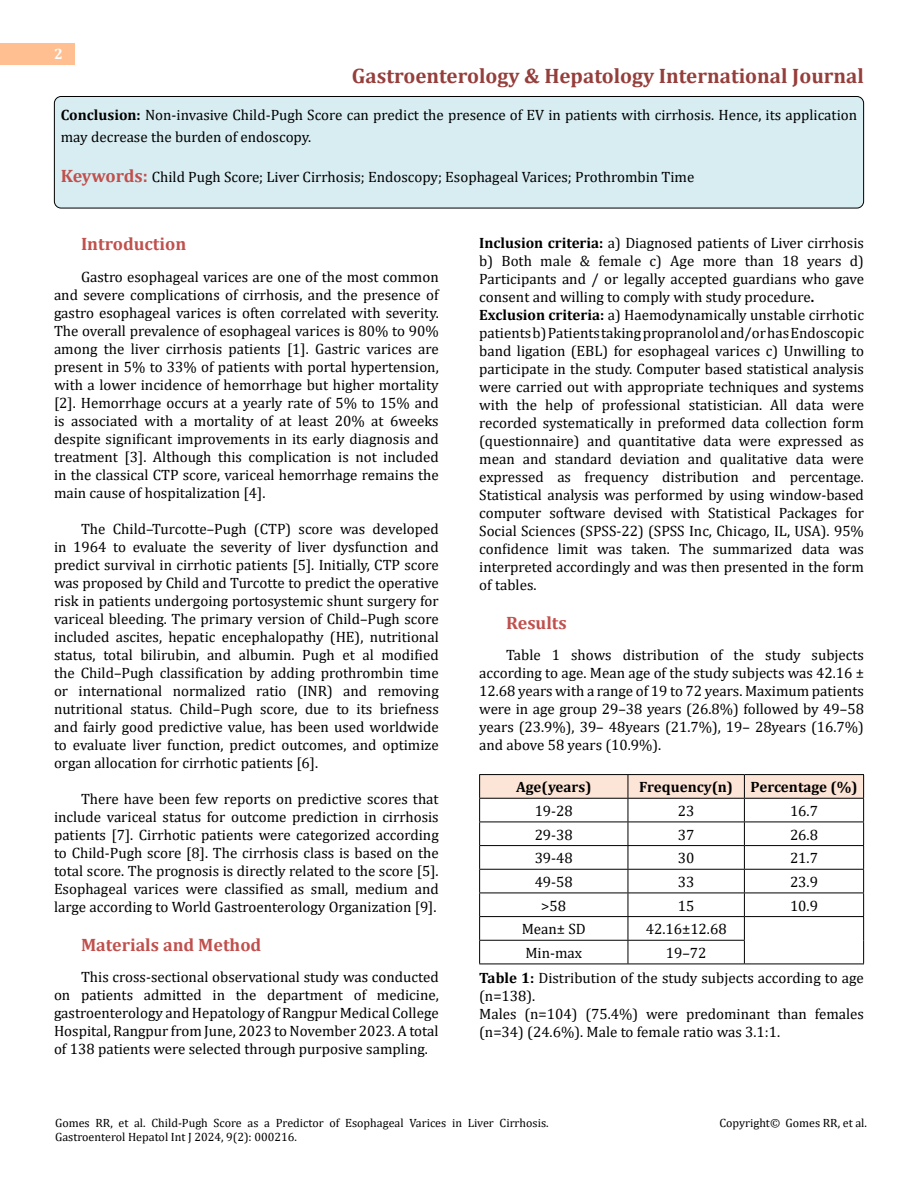
<style>
.page{position:relative;width:918px;height:1188px;background:#fff}
.page>*{position:absolute;margin:0;border:0;box-sizing:border-box;transform-origin:0 0}
.t1{font:700 21px "Cambria";color:#953f3c}
.t2{font:700 18px "Cambria";color:#c0504d}
.t3{font:15px/18px "Cambria";color:#000;text-align:justify}
.t4{font:700 15px "Cambria";color:#000}
.t5{font:700 15px "Cambria";color:#fff}
.t6{font:12px/14.4px "Cambria";color:#000}
.s1{font-weight:700}
.s2{font-weight:700;font-size:18px;color:#c0504d}
</style>
<div class="page">
<div style="left:0;top:43px;width:75px;height:21px;background:#ffbf91"></div>
<hr style="left:479px;top:774px;width:149px;height:1px;background:#000">
<hr style="left:628px;top:774px;width:116px;height:1px;background:#000">
<hr style="left:744px;top:774px;width:120px;height:1px;background:#000">
<hr style="left:479px;top:964px;width:149px;height:1px;background:#000">
<hr style="left:628px;top:964px;width:116px;height:1px;background:#000">
<hr style="left:744px;top:964px;width:120px;height:1px;background:#000">
<svg style="left:479px;top:775px;width:385px;height:189px"></svg>
<div style="left:54px;top:96px;width:810px;height:112px;background:#d8edf2;border-radius:7px"></div>
<div style="left:54px;top:96px;width:810px;height:112px;border:1px solid #000;border-radius:7px"></div>
<p class="t5" style="left:54px;top:44px;width:10px">2</p>
<h1 class="t1" style="left:352px;top:61px;width:514px">Gastroenterology &amp; Hepatology International Journal</h1>
<p class="t3" style="left:61px;top:103px;width:798px;line-height:22.5px"><span class="s1">Conclusion:</span> Non-invasive Child-Pugh Score can predict the presence of EV in patients with cirrhosis. Hence, its application may decrease the burden of endoscopy.</p>
<p class="t3" style="left:61px;top:168px;width:635px"><span class="s2">Keywords:</span> Child Pugh Score; Liver Cirrhosis; Endoscopy; Esophageal Varices; Prothrombin Time</p>
<p class="t2" style="left:81px;top:231px;width:107px">Introduction</p>
<p class="t3" style="left:54px;top:267px;width:386px;text-indent:27px">Gastro esophageal varices are one of the most common and severe complications of cirrhosis, and the presence of gastro esophageal varices is often correlated with severity.<br>The overall prevalence of esophageal varices is 80% to 90% among the liver cirrhosis patients [1]. Gastric varices are present in 5% to 33% of patients with portal hypertension, with a lower incidence of hemorrhage but higher mortality [2]. Hemorrhage occurs at a yearly rate of 5% to 15% and is associated with a mortality of at least 20% at 6weeks despite significant improvements in its early diagnosis and treatment [3]. Although this complication is not included in the classical CTP score, variceal hemorrhage remains the main cause of hospitalization [4].</p>
<p class="t3" style="left:54px;top:519px;width:386px;text-indent:27px">The Child–Turcotte–Pugh (CTP) score was developed in 1964 to evaluate the severity of liver dysfunction and predict survival in cirrhotic patients [5]. Initially, CTP score was proposed by Child and Turcotte to predict the operative risk in patients undergoing portosystemic shunt surgery for variceal bleeding. The primary version of Child–Pugh score included ascites, hepatic encephalopathy (HE), nutritional status, total bilirubin, and albumin. Pugh et al modified the Child–Pugh classification by adding prothrombin time or international normalized ratio (INR) and removing nutritional status. Child–Pugh score, due to its briefness and fairly good predictive value, has been used worldwide to evaluate liver function, predict outcomes, and optimize organ allocation for cirrhotic patients [6].</p>
<p class="t3" style="left:54px;top:789px;width:386px;text-indent:27px">There have been few reports on predictive scores that include variceal status for outcome prediction in cirrhosis patients [7]. Cirrhotic patients were categorized according to Child-Pugh score [8]. The cirrhosis class is based on the total score. The prognosis is directly related to the score [5].<br>Esophageal varices were classified as small, medium and large according to World Gastroenterology Organization [9].</p>
<p class="t2" style="left:81px;top:932px;width:182px">Materials and Method</p>
<p class="t3" style="left:54px;top:968px;width:386px;text-indent:27px">This cross-sectional observational study was conducted on patients admitted in the department of medicine, gastroenterology and Hepatology of Rangpur Medical College Hospital, Rangpur from June, 2023 to November 2023. A total of 138 patients were selected through purposive sampling.</p>
<p class="t3" style="left:479px;top:234px;width:386px;text-align:left"><span class="s1">Inclusion criteria:</span> a) Diagnosed patients of Liver cirrhosis b) Both male &amp; female c) Age more than 18 years d)<br>Participants and / or legally accepted guardians who gave consent and willing to comply with study procedure<span class="s1">.<br>Exclusion criteria:</span> a) Haemodynamically unstable cirrhotic patients b) Patients taking propranolol and/or has Endoscopic band ligation (EBL) for esophageal varices c) Unwilling to participate in the study. Computer based statistical analysis were carried out with appropriate techniques and systems with the help of professional statistician. All data were recorded systematically in preformed data collection form (questionnaire) and quantitative data were expressed as mean and standard deviation and qualitative data were expressed as frequency distribution and percentage.<br>Statistical analysis was performed by using window-based computer software devised with Statistical Packages for Social Sciences (SPSS-22) (SPSS Inc, Chicago, IL, USA). 95% confidence limit was taken. The summarized data was interpreted accordingly and was then presented in the form of tables.</p>
<p class="t2" style="left:506px;top:610px;width:62px">Results</p>
<p class="t3" style="left:479px;top:646px;width:386px;text-indent:27px">Table 1 shows distribution of the study subjects according to age. Mean age of the study subjects was 42.16 ± 12.68 years with a range of 19 to 72 years. Maximum patients were in age group 29–38 years (26.8%) followed by 49–58 years (23.9%), 39– 48years (21.7%), 19– 28years (16.7%) and above 58 years (10.9%).</p>
<p class="t4" style="left:516px;top:777px;width:77px">Age(years)</p>
<p class="t4" style="left:639px;top:777px;width:220px">Frequency(n) Percentage (%)</p>
<p class="t3" style="left:535px;top:802px;width:40px">19-28</p>
<p class="t3" style="left:678px;top:802px;width:18px">23</p>
<p class="t3" style="left:790px;top:802px;width:30px">16.7</p>
<p class="t3" style="left:535px;top:825px;width:40px">29-38</p>
<p class="t3" style="left:678px;top:825px;width:18px">37</p>
<p class="t3" style="left:790px;top:825px;width:30px">26.8</p>
<p class="t3" style="left:535px;top:849px;width:40px">39-48</p>
<p class="t3" style="left:678px;top:849px;width:18px">30</p>
<p class="t3" style="left:790px;top:849px;width:30px">21.7</p>
<p class="t3" style="left:535px;top:873px;width:40px">49-58</p>
<p class="t3" style="left:678px;top:873px;width:18px">33</p>
<p class="t3" style="left:790px;top:873px;width:30px">23.9</p>
<p class="t3" style="left:541px;top:896px;width:26px">&gt;58</p>
<p class="t3" style="left:678px;top:896px;width:18px">15</p>
<p class="t3" style="left:790px;top:896px;width:30px">10.9</p>
<p class="t3" style="left:522px;top:920px;width:66px">Mean± SD</p>
<p class="t3" style="left:646px;top:920px;width:82px">42.16±12.68</p>
<p class="t3" style="left:525px;top:944px;width:58px">Min-max</p>
<p class="t3" style="left:479px;top:940px;width:386px;line-height:25.2px;text-indent:187px">19–72<br><span class="s1">Table 1:</span> Distribution of the study subjects according to age</p>
<p class="t3" style="left:479px;top:987px;width:386px;text-align:left">(n=138).<br>Males (n=104) (75.4%) were predominant than females (n=34) (24.6%). Male to female ratio was 3.1:1.</p>
<p class="t6" style="left:55px;top:1115px;width:495px">Gomes RR, et al. Child-Pugh Score as a Predictor of Esophageal Varices in Liver Cirrhosis.<br>Gastroenterol Hepatol Int J 2024, 9(2): 000216.</p>
<p class="t6" style="left:720px;top:1115px;width:149px">Copyright© Gomes RR, et al.</p>
</div>
